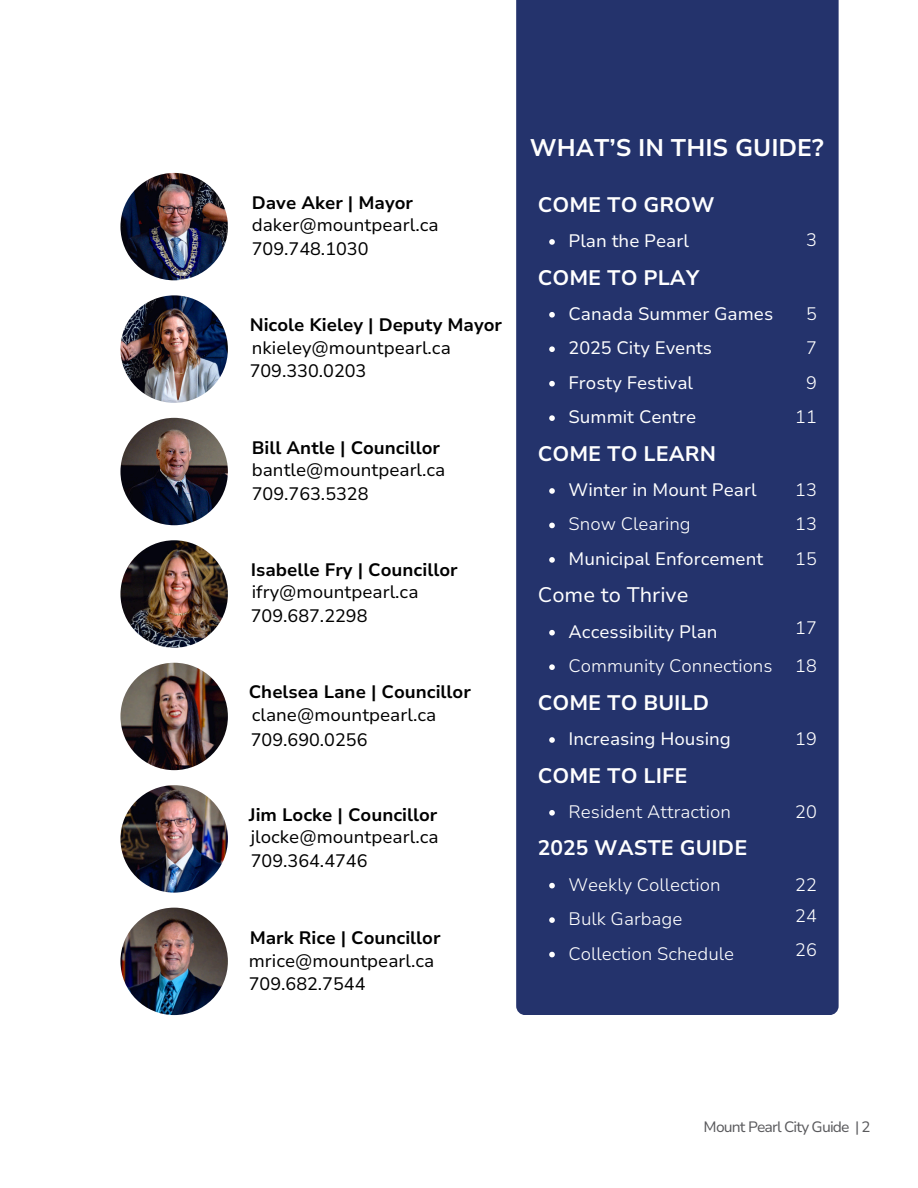
<style>
.page{position:relative;width:918px;height:1188px;background:#fff}
.page>*{position:absolute;margin:0;border:0;box-sizing:border-box;transform-origin:0 0}
.t1{font:700 24px "Nunito Sans 10 pt";color:#fff}
.t2{font:700 21px "Nunito Sans 10 pt";color:#fff}
.t3{font:21px "Nunito Sans 10 pt";color:#fff}
.t4{font:18px "Nunito Sans 10 pt";color:#000}
.t5{font:18px "Nunito Sans 10 pt";color:#fff}
.t6{font:700 18px "Nunito Sans 10 pt";color:#000}
.t7{font:300 18px "Nunito Sans 10 pt";color:#fff}
.t8{font:15px "Nunito Sans 10 pt";letter-spacing:-.055em;color:#59595c}
</style>
<div class="page">
<img style="left:120px;top:173px;width:108px;height:107px;border-radius:50%">
<img style="left:120px;top:295px;width:108px;height:108px;border-radius:50%">
<img style="left:120px;top:418px;width:108px;height:107px;border-radius:50%">
<img style="left:120px;top:540px;width:108px;height:108px;border-radius:50%">
<img style="left:120px;top:663px;width:108px;height:107px;border-radius:50%">
<img style="left:120px;top:785px;width:108px;height:108px;border-radius:50%">
<img style="left:120px;top:908px;width:108px;height:107px;border-radius:50%">
<div style="left:516px;top:0;width:323px;height:1014px;background:#24336c"></div>
<svg style="left:549px;top:239px;width:6px;height:6px"></svg>
<svg style="left:549px;top:312px;width:6px;height:6px"></svg>
<svg style="left:549px;top:346px;width:6px;height:6px"></svg>
<svg style="left:549px;top:381px;width:6px;height:5px"></svg>
<svg style="left:549px;top:415px;width:6px;height:6px"></svg>
<svg style="left:549px;top:488px;width:6px;height:6px"></svg>
<svg style="left:549px;top:523px;width:6px;height:5px"></svg>
<svg style="left:549px;top:557px;width:6px;height:6px"></svg>
<svg style="left:549px;top:630px;width:6px;height:6px"></svg>
<svg style="left:549px;top:664px;width:6px;height:6px"></svg>
<svg style="left:549px;top:737px;width:6px;height:6px"></svg>
<svg style="left:549px;top:810px;width:6px;height:6px"></svg>
<svg style="left:549px;top:883px;width:6px;height:5px"></svg>
<svg style="left:549px;top:917px;width:6px;height:6px"></svg>
<svg style="left:549px;top:952px;width:6px;height:5px"></svg>
<h5 class="t6" style="left:252px;top:190px;width:163px">Dave Aker | Mayor</h5>
<h5 class="t4" style="left:252px;top:213px;width:188px">daker@mountpearl.ca</h5>
<h5 class="t4" style="left:252px;top:237px;width:118px">709.748.1030</h5>
<h5 class="t6" style="left:250px;top:313px;width:254px">Nicole Kieley | Deputy Mayor</h5>
<h4 class="t4" style="left:252px;top:335px;width:201px">nkieley@mountpearl.ca</h4>
<h4 class="t4" style="left:250px;top:359px;width:118px">709.330.0203</h4>
<h5 class="t6" style="left:252px;top:435px;width:190px">Bill Antle | Councillor</h5>
<h4 class="t4" style="left:252px;top:482px;width:118px">709.763.5328</h4>
<h5 class="t4" style="left:252px;top:458px;width:195px">bantle@mountpearl.ca</h5>
<h5 class="t6" style="left:251px;top:558px;width:208px">Isabelle Fry | Councillor</h5>
<h4 class="t4" style="left:251px;top:604px;width:118px">709.687.2298</h4>
<h5 class="t4" style="left:252px;top:580px;width:168px">ifry@mountpearl.ca</h5>
<h5 class="t6" style="left:249px;top:680px;width:224px">Chelsea Lane | Councillor</h5>
<h1 class="t4" style="left:251px;top:728px;width:118px">709.690.0256</h1>
<h5 class="t4" style="left:252px;top:703px;width:186px">clane@mountpearl.ca</h5>
<h5 class="t6" style="left:249px;top:803px;width:190px">Jim Locke | Councillor</h5>
<h5 class="t4" style="left:251px;top:849px;width:118px">709.364.4746</h5>
<h4 class="t4" style="left:251px;top:825px;width:189px">jlocke@mountpearl.ca</h4>
<h5 class="t6" style="left:250px;top:925px;width:192px">Mark Rice | Councillor</h5>
<h5 class="t4" style="left:249px;top:972px;width:118px">709.682.7544</h5>
<h4 class="t4" style="left:249px;top:949px;width:187px">mrice@mountpearl.ca</h4>
<h2 class="t1" style="left:530px;top:132px;width:295px">WHAT’S IN THIS GUIDE?</h2>
<p class="t2" style="left:538px;top:190px;width:178px">COME TO GROW</p>
<p class="t5" style="left:569px;top:229px;width:122px">Plan the Pearl</p>
<h2 class="t7" style="left:806px;top:227px;width:12px">3</h2>
<p class="t2" style="left:538px;top:263px;width:163px">COME TO PLAY</p>
<p class="t5" style="left:569px;top:302px;width:206px">Canada Summer Games</p>
<p class="t7" style="left:806px;top:302px;width:12px">5</p>
<p class="t5" style="left:569px;top:336px;width:145px">2025 City Events</p>
<p class="t7" style="left:806px;top:336px;width:12px">7</p>
<p class="t5" style="left:569px;top:371px;width:126px">Frosty Festival</p>
<p class="t7" style="left:806px;top:371px;width:12px">9</p>
<p class="t5" style="left:569px;top:405px;width:129px">Summit Centre</p>
<h2 class="t7" style="left:795px;top:405px;width:23px">11</h2>
<p class="t2" style="left:538px;top:440px;width:180px">COME TO LEARN</p>
<p class="t5" style="left:569px;top:478px;width:190px">Winter in Mount Pearl</p>
<p class="t7" style="left:795px;top:478px;width:23px">13</p>
<p class="t7" style="left:569px;top:512px;width:124px">Snow Clearing</p>
<p class="t7" style="left:795px;top:512px;width:23px">13</p>
<p class="t5" style="left:569px;top:547px;width:196px">Municipal Enforcement</p>
<h3 class="t7" style="left:795px;top:547px;width:23px">15</h3>
<p class="t3" style="left:538px;top:581px;width:152px">Come to Thrive</p>
<p class="t5" style="left:569px;top:620px;width:151px">Accessibility Plan</p>
<p class="t7" style="left:795px;top:616px;width:23px">17</p>
<p class="t7" style="left:569px;top:654px;width:206px">Community Connections</p>
<h2 class="t7" style="left:795px;top:654px;width:23px">18</h2>
<p class="t2" style="left:538px;top:689px;width:173px">COME TO BUILD</p>
<p class="t5" style="left:569px;top:727px;width:164px">Increasing Housing</p>
<h2 class="t7" style="left:795px;top:727px;width:23px">19</h2>
<p class="t2" style="left:538px;top:761px;width:151px">COME TO LIFE</p>
<p class="t7" style="left:569px;top:800px;width:164px">Resident Attraction</p>
<h2 class="t7" style="left:795px;top:800px;width:23px">20</h2>
<p class="t2" style="left:538px;top:834px;width:211px">2025 WASTE GUIDE</p>
<p class="t7" style="left:569px;top:873px;width:154px">Weekly Collection</p>
<p class="t7" style="left:795px;top:873px;width:23px">22</p>
<p class="t7" style="left:569px;top:907px;width:115px">Bulk Garbage</p>
<p class="t7" style="left:569px;top:941px;width:167px">Collection Schedule</p>
<p class="t7" style="left:795px;top:904px;width:23px">24</p>
<p class="t7" style="left:795px;top:938px;width:23px">26</p>
<h4 class="t8" style="left:704px;top:1117px;width:168px">Mount Pearl City Guide | 2</h4>
</div>
